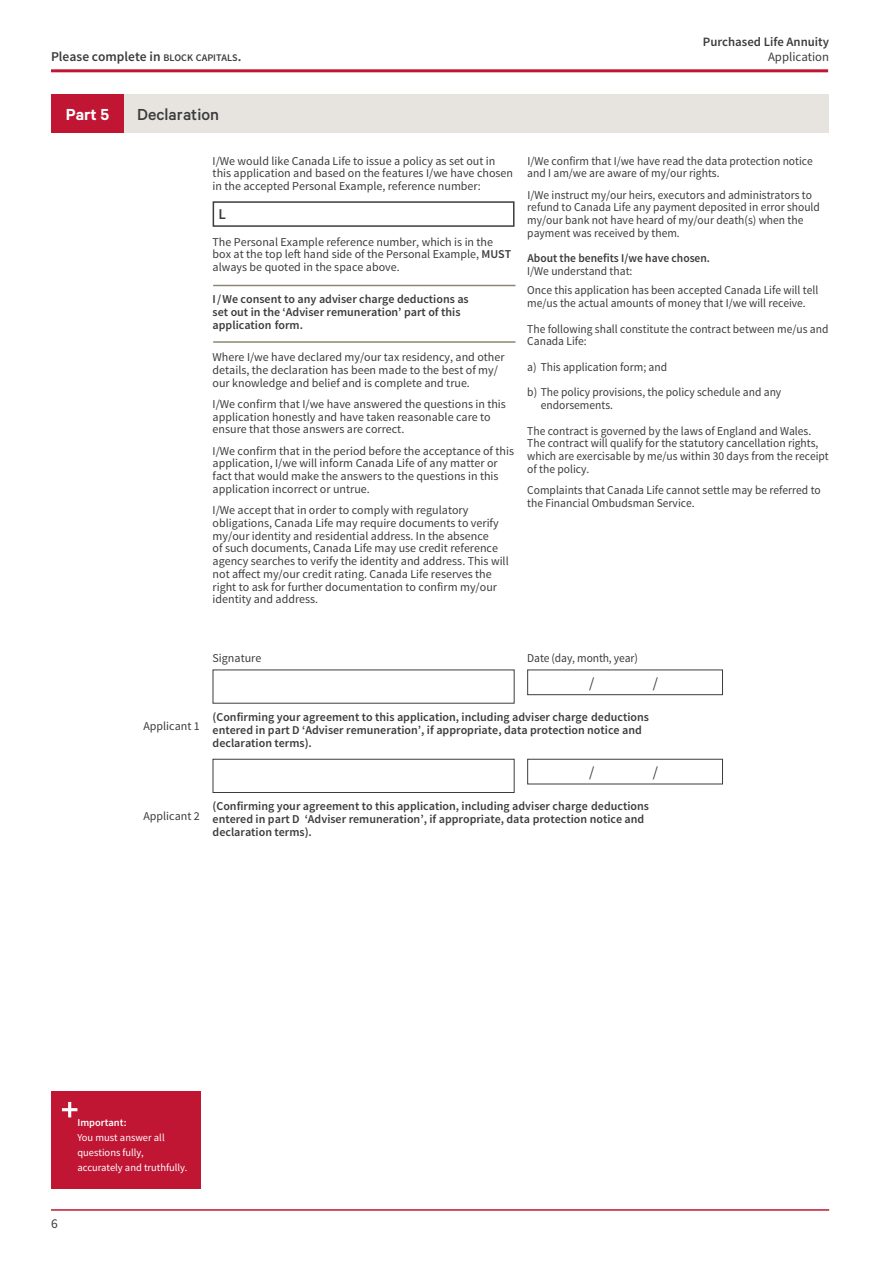
<style>
.page{position:relative;width:893px;height:1263px;background:#fff}
.page>*{position:absolute;margin:0;border:0;box-sizing:border-box;transform-origin:0 0}
.t1{font:500 18px "Calibre";color:#3c3c3b}
.t2{font:600 18px "Calibre";color:#fff}
.t3{font:15px "Source Sans Pro";color:#3c3c3b}
.t4{font:600 15px "Source Sans Pro";color:#3c3c3b}
.t5{font:600 13.5px "Source Sans Pro";color:#3c3c3b}
.t6{font:13.5px "Source Sans Pro";color:#3c3c3b}
.t7{font:600 12.75px "Source Sans Pro";color:#3c3c3b}
.t8{font:12.75px "Source Sans Pro";color:#3c3c3b}
.t9{font:12px/12.8px "Source Sans Pro";color:#3c3c3b}
.t10{font:12px/12.8px "Source Sans Pro";color:#3c3c3b;scale:.96 1}
.t11{font:600 12px/12.8px "Source Sans Pro";color:#3c3c3b}
.t12{font:600 12px "Source Sans Pro";color:#3c3c3b;scale:.96 1}
.Body_small{font:10.5px/15px "Source Sans Pro";color:#fff}
.s1{font-size:10.2px}
.s2{font-weight:600}
</style>
<div class="page">
<div style="left:213px;top:201px;width:301px;height:26px;border:2px solid #3c3c3b"></div>
<div style="left:213px;top:759px;width:301px;height:34px;border:1px solid #3c3c3b"></div>
<hr style="left:213px;top:285px;width:302px;height:1px;background:#8c8772">
<hr style="left:213px;top:341px;width:302px;height:2px;background:#8c8772">
<div style="left:527px;top:669px;width:196px;height:26px;border:1px solid #3c3c3b"></div>
<div style="left:527px;top:759px;width:196px;height:25px;border:1px solid #3c3c3b"></div>
<hr style="left:51px;top:69px;width:777px;height:3px;background:#c01634">
<div style="left:123px;top:95px;width:706px;height:38px;background:#e7e4e0"></div>
<div style="left:51px;top:95px;width:72px;height:38px;background:#c01634"></div>
<div style="left:51px;top:1091px;width:150px;height:98px;background:#c01634"></div>
<hr style="left:68px;top:1102px;width:3px;height:15px;background:#fff">
<hr style="left:62px;top:1108px;width:15px;height:3px;background:#fff">
<hr style="left:51px;top:1209px;width:778px;height:2px;background:#c01634">
<p class="t7" style="left:703px;top:33px;width:128px">Purchased Life Annuity</p>
<p class="t5" style="left:51px;top:48px;width:192px">Please complete in <span class="s1">BLOCK CAPITALS</span>.</p>
<p class="t8" style="left:768px;top:49px;width:63px">Application</p>
<p class="t2" style="left:66px;top:104px;width:45px">Part 5</p>
<p class="t1" style="left:137px;top:104px;width:83px">Declaration</p>
<p class="t9" style="left:213px;top:154px;width:302px">I/We would like Canada Life to issue a policy as set out in this application and based on the features I/we have chosen in the accepted Personal Example, reference number:</p>
<p class="t4" style="left:219px;top:205px;width:9px">L</p>
<p class="t9" style="left:213px;top:235px;width:300px">The Personal Example reference number, which is in the box at the top left hand side of the Personal Example, <span class="s2">MUST </span>always be quoted in the space above.</p>
<p class="t11" style="left:213px;top:293px;width:258px">I/We consent to any adviser charge deductions as set out in the ‘Adviser remuneration’ part of this application form.</p>
<p class="t9" style="left:213px;top:351px;width:293px">Where I/we have declared my/our tax residency, and other details, the declaration has been made to the best of my/ our knowledge and belief and is complete and true.</p>
<p class="t9" style="left:213px;top:398px;width:295px">I/We confirm that I/we have answered the questions in this application honestly and have taken reasonable care to ensure that those answers are correct.</p>
<p class="t9" style="left:213px;top:444px;width:303px">I/We confirm that in the period before the acceptance of this application, I/we will inform Canada Life of any matter or fact that would make the answers to the questions in this application incorrect or untrue.</p>
<p class="t9" style="left:213px;top:504px;width:298px">I/We accept that in order to comply with regulatory obligations, Canada Life may require documents to verify my/our identity and residential address. In the absence<br>of such documents, Canada Life may use credit reference agency searches to verify the identity and address. This will not affect my/our credit rating. Canada Life reserves the right to ask for further documentation to confirm my/our identity and address.</p>
<p class="t10" style="left:527px;top:154px;width:299px">I/We confirm that I/we have read the data protection notice and I am/we are aware of my/our rights.</p>
<p class="t10" style="left:527px;top:188px;width:306px">I/We instruct my/our heirs, executors and administrators to refund to Canada Life any payment deposited in error should my/our bank not have heard of my/our death(s) when the payment was received by them.</p>
<p class="t12" style="left:527px;top:251px;width:192px">About the benefits I/we have chosen.</p>
<p class="t10" style="left:527px;top:265px;width:111px">I/We understand that:</p>
<p class="t10" style="left:527px;top:284px;width:305px">Once this application has been accepted Canada Life will tell me/us the actual amounts of money that I/we will receive.</p>
<p class="t10" style="left:527px;top:322px;width:315px">The following shall constitute the contract between me/us and<br>Canada Life:</p>
<p class="t10" style="left:527px;top:361px;width:147px">a) This application form; and</p>
<p class="t10" style="left:541px;top:386px;width:252px;text-indent:-13px">b) The policy provisions, the policy schedule and any endorsements.</p>
<p class="t10" style="left:527px;top:424px;width:297px">The contract is governed by the laws of England and Wales.</p>
<p class="t10" style="left:527px;top:437px;width:316px">The contract will qualify for the statutory cancellation rights, which are exercisable by me/us within 30 days from the receipt of the policy.</p>
<p class="t10" style="left:527px;top:484px;width:307px">Complaints that Canada Life cannot settle may be referred to the Financial Ombudsman Service.</p>
<p class="t9" style="left:213px;top:651px;width:50px">Signature</p>
<p class="t10" style="left:527px;top:651px;width:117px">Date (day, month, year)</p>
<p class="t3" style="left:589px;top:674px;width:7px">/</p>
<p class="t3" style="left:653px;top:674px;width:7px">/</p>
<p class="t9" style="left:143px;top:720px;width:58px">Applicant 1</p>
<p class="t9" style="left:143px;top:809px;width:58px">Applicant 2</p>
<p class="t11" style="left:213px;top:711px;width:438px">(Confirming your agreement to this application, including adviser charge deductions entered in part D ‘Adviser remuneration’, if appropriate, data protection notice and declaration terms).</p>
<p class="t3" style="left:589px;top:763px;width:7px">/</p>
<p class="t3" style="left:653px;top:763px;width:7px">/</p>
<p class="t11" style="left:213px;top:800px;width:438px">(Confirming your agreement to this application, including adviser charge deductions entered in part D ‘Adviser remuneration’, if appropriate, data protection notice and declaration terms).</p>
<p class="t6" style="left:51px;top:1215px;width:8px">6</p>
<p class="Body_small" style="left:77px;top:1115px;width:111px"><span class="s2">Important:<br></span>You must answer all questions fully, accurately and truthfully.</p>
</div>
